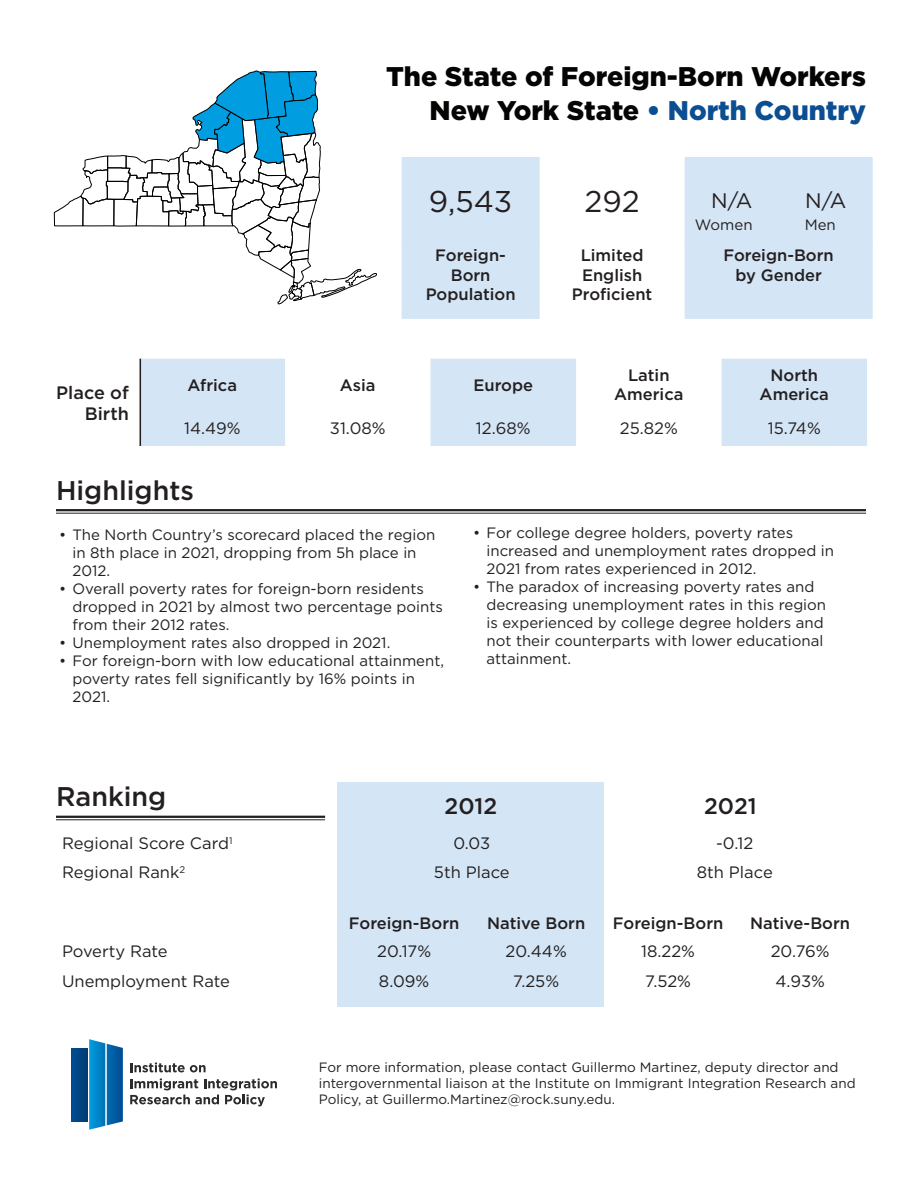
<style>
.page{position:relative;width:918px;height:1188px;background:#fff}
.page>*{position:absolute;margin:0;border:0;box-sizing:border-box;transform-origin:0 0}
.Table_Body_Rows{font:30px "Gotham";color:#231f20}
.t1{font:900 27px "Gotham";color:#040503}
.t2{font:900 27px "Gotham";color:#0b4e92}
.t3{font:500 27px "Gotham";color:#231f20}
.Table_Body_Rows-2{font:500 22.5px "Gotham";color:#231f20}
.Table_Body_Rows-3{font:21px "Gotham";color:#231f20}
.t4{font:500 18px "Gotham";color:#231f20}
.Table_Body_Rows-4{font:16.5px "Gotham";color:#231f20}
.Table_Body_Rows-5{font:500 16.5px/19.8px "Gotham";color:#231f20;text-align:center}
.Table_Body_Rows-6{font:15px/18px "Gotham";color:#231f20}
.Table_Body_Rows-7{font:13.5px/16.2px "Gotham";color:#231f20}
.s1{color:#040503}
</style>
<div class="page">
<div style="left:72px;top:1048px;width:16px;height:73px;background:linear-gradient(to bottom,#004382,#004382)"></div>
<svg style="left:89px;top:1039px;width:34px;height:91px;background:#2587c2"></svg>
<svg style="left:130px;top:1063px;width:76px;height:9px"></svg>
<svg style="left:130px;top:1079px;width:147px;height:27px"></svg>
<hr style="left:56px;top:509px;width:810px;height:2px;background:#231f20">
<hr style="left:56px;top:513px;width:810px;height:1px;background:#231f20">
<hr style="left:56px;top:816px;width:269px;height:2px;background:#231f20">
<hr style="left:56px;top:819px;width:269px;height:1px;background:#231f20">
<svg style="left:141px;top:359px;width:726px;height:87px;fill:#d4e5f5"></svg>
<hr style="left:140px;top:359px;width:1px;height:87px;background:#231f20">
<svg style="left:402px;top:157px;width:471px;height:162px"></svg>
<div style="left:337px;top:783px;width:266px;height:224px;background:#d4e5f5"></div>
<svg style="left:54px;top:71px;width:323px;height:233px"></svg>
<p class="t1" style="left:386px;top:57px;width:481px">The State of Foreign-Born Workers</p>
<p class="t2" style="left:430px;top:92px;width:438px"><span class="s1">New York State</span> • North Country</p>
<p class="Table_Body_Rows" style="left:429px;top:182px;width:85px">9,543</p>
<p class="Table_Body_Rows" style="left:585px;top:182px;width:57px">292</p>
<p class="Table_Body_Rows-3" style="left:711px;top:187px;width:43px">N/A</p>
<p class="Table_Body_Rows-3" style="left:805px;top:187px;width:43px">N/A</p>
<p class="Table_Body_Rows-6" style="left:695px;top:216px;width:59px">Women</p>
<p class="Table_Body_Rows-6" style="left:805px;top:216px;width:33px">Men</p>
<p class="t4" style="left:56px;top:381px;width:74px">Place of</p>
<p class="t4" style="left:85px;top:402px;width:46px">Birth</p>
<p class="Table_Body_Rows-5" style="left:426px;top:245px;width:91px">Foreign-<br>Born<br>Population</p>
<p class="Table_Body_Rows-5" style="left:581px;top:245px;width:64px">Limited</p>
<p class="Table_Body_Rows-5" style="left:572px;top:265px;width:82px">English<br>Proficient</p>
<p class="Table_Body_Rows-5" style="left:723px;top:245px;width:112px">Foreign-Born by Gender</p>
<p class="Table_Body_Rows-5" style="left:188px;top:375px;width:51px">Africa</p>
<p class="Table_Body_Rows-5" style="left:340px;top:375px;width:37px">Asia</p>
<p class="Table_Body_Rows-5" style="left:473px;top:375px;width:61px">Europe</p>
<p class="Table_Body_Rows-5" style="left:614px;top:365px;width:71px">Latin<br>America</p>
<p class="Table_Body_Rows-5" style="left:760px;top:365px;width:71px">North<br>America</p>
<p class="Table_Body_Rows-4" style="left:184px;top:418px;width:58px">14.49%</p>
<p class="Table_Body_Rows-4" style="left:330px;top:418px;width:57px">31.08%</p>
<p class="Table_Body_Rows-4" style="left:476px;top:418px;width:56px">12.68%</p>
<p class="Table_Body_Rows-4" style="left:620px;top:418px;width:60px">25.82%</p>
<p class="Table_Body_Rows-4" style="left:768px;top:418px;width:54px">15.74%</p>
<p class="t3" style="left:56px;top:472px;width:140px">Highlights</p>
<p class="Table_Body_Rows-6" style="left:73px;top:525px;width:364px;text-indent:-14px">• The North Country’s scorecard placed the region in 8th place in 2021, dropping from 5h place in<br>2012.</p>
<p class="Table_Body_Rows-6" style="left:73px;top:579px;width:372px;text-indent:-14px">• Overall poverty rates for foreign-born residents dropped in 2021 by almost two percentage points from their 2012 rates.</p>
<p class="Table_Body_Rows-6" style="left:59px;top:633px;width:333px">• Unemployment rates also dropped in 2021.</p>
<p class="Table_Body_Rows-6" style="left:73px;top:651px;width:373px;text-indent:-14px">• For foreign-born with low educational attainment, poverty rates fell significantly by 16% points in<br>2021.</p>
<p class="Table_Body_Rows-6" style="left:487px;top:523px;width:349px;text-indent:-14px">• For college degree holders, poverty rates increased and unemployment rates dropped in<br>2021 from rates experienced in 2012.</p>
<p class="Table_Body_Rows-6" style="left:487px;top:577px;width:341px;text-indent:-14px">• The paradox of increasing poverty rates and decreasing unemployment rates in this region is experienced by college degree holders and not their counterparts with lower educational attainment.</p>
<p class="t3" style="left:56px;top:779px;width:112px">Ranking</p>
<p class="Table_Body_Rows-2" style="left:445px;top:791px;width:54px">2012</p>
<p class="Table_Body_Rows-2" style="left:704px;top:791px;width:54px">2021</p>
<p class="Table_Body_Rows-4" style="left:62px;top:833px;width:172px">Regional Score Card<sup>1</sup></p>
<p class="Table_Body_Rows-4" style="left:453px;top:833px;width:38px">0.03</p>
<p class="Table_Body_Rows-4" style="left:716px;top:833px;width:39px">-0.12</p>
<p class="Table_Body_Rows-4" style="left:62px;top:862px;width:125px">Regional Rank<sup>2</sup></p>
<p class="Table_Body_Rows-4" style="left:434px;top:862px;width:77px">5th Place</p>
<p class="Table_Body_Rows-4" style="left:697px;top:862px;width:78px">8th Place</p>
<p class="Table_Body_Rows-5" style="left:349px;top:913px;width:112px">Foreign-Born</p>
<p class="Table_Body_Rows-5" style="left:487px;top:913px;width:100px">Native Born</p>
<p class="Table_Body_Rows-5" style="left:613px;top:913px;width:112px">Foreign-Born</p>
<p class="Table_Body_Rows-5" style="left:750px;top:913px;width:101px">Native-Born</p>
<p class="Table_Body_Rows-4" style="left:62px;top:941px;width:107px">Poverty Rate</p>
<p class="Table_Body_Rows-4" style="left:377px;top:941px;width:56px">20.17%</p>
<p class="Table_Body_Rows-4" style="left:506px;top:941px;width:63px">20.44%</p>
<p class="Table_Body_Rows-4" style="left:641px;top:941px;width:55px">18.22%</p>
<p class="Table_Body_Rows-4" style="left:771px;top:941px;width:60px">20.76%</p>
<p class="Table_Body_Rows-4" style="left:62px;top:971px;width:170px">Unemployment Rate</p>
<p class="Table_Body_Rows-4" style="left:379px;top:971px;width:52px">8.09%</p>
<p class="Table_Body_Rows-4" style="left:513px;top:971px;width:47px">7.25%</p>
<p class="Table_Body_Rows-4" style="left:645px;top:971px;width:47px">7.52%</p>
<p class="Table_Body_Rows-4" style="left:775px;top:971px;width:51px">4.93%</p>
<p class="Table_Body_Rows-7" style="left:319px;top:1059px;width:538px">For more information, please contact Guillermo Martinez, deputy director and intergovernmental liaison at the Institute on Immigrant Integration Research and<br>Policy, at Guillermo.Martinez@rock.suny.edu.</p>
</div>
